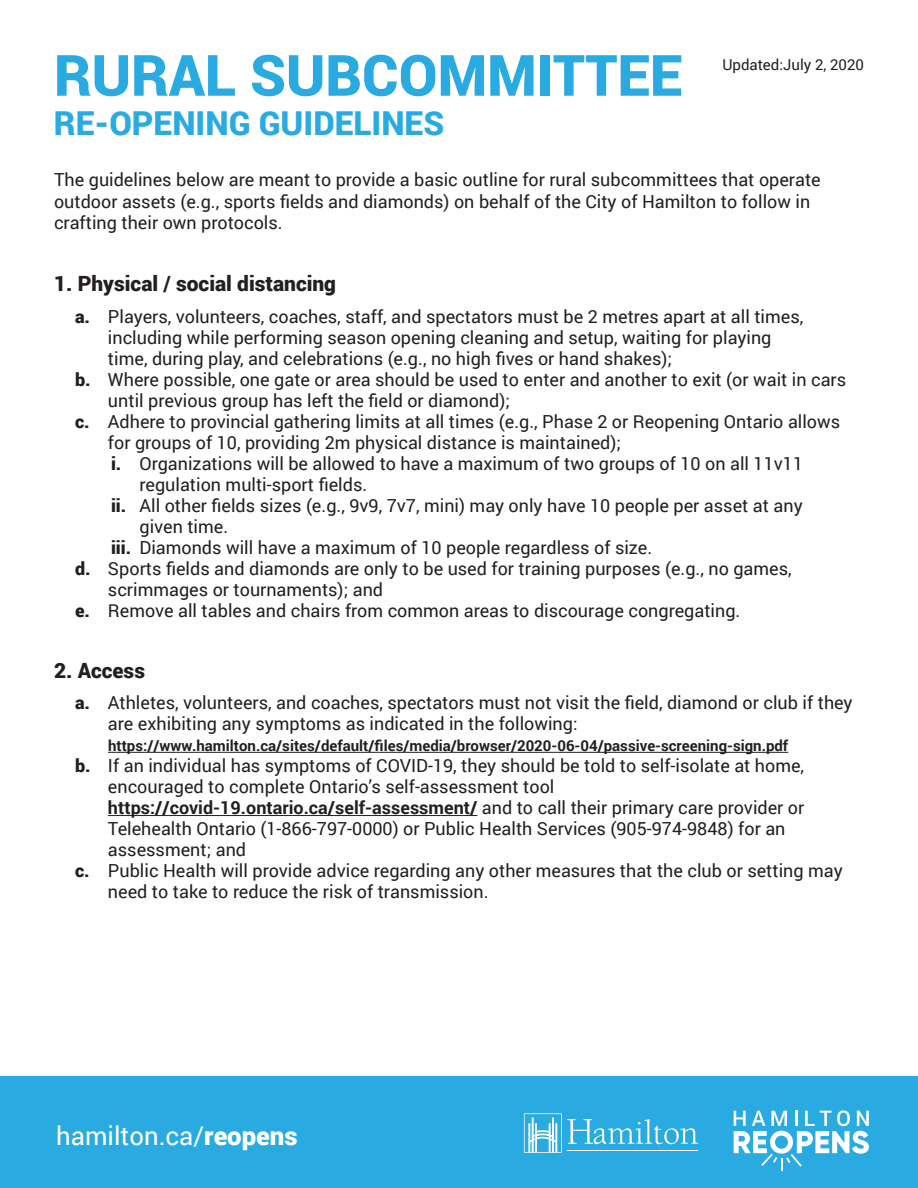
<style>
.page{position:relative;width:918px;height:1188px;background:#fff}
.page>*{position:absolute;margin:0;border:0;box-sizing:border-box;transform-origin:0 0}
.t1{font:900 57px "Roboto";color:#29abe2}
.t2{font:900 33px "Roboto";color:#29abe2}
.t3{font:25.8px "Roboto";color:#fff}
.t4{font:900 21px "Roboto";color:#231f20}
.t5{font:18px/21.6px "Roboto";color:#231f20}
.t6{font:700 18px "Roboto";color:#231f20}
.t7{font:700 15px "Roboto";color:#231f20}
.t8{font:15px "Roboto";color:#231f20}
.s1{font-weight:900}
.s2{font-weight:400}
</style>
<div class="page">
<div style="left:0;top:1076px;width:918px;height:112px;background:#29abe2"></div>
<svg style="left:734px;top:1110px;width:135px;height:61px"></svg>
<svg style="left:524px;top:1113px;width:174px;height:40px"></svg>
<hr style="left:108px;top:752px;width:680px;height:1px;background:#231f20">
<hr style="left:108px;top:815px;width:369px;height:1px;background:#231f20">
<h1 class="t1" style="left:54px;top:35px;width:630px">RURAL SUBCOMMITTEE</h1>
<h2 class="t2" style="left:54px;top:100px;width:392px">RE-OPENING GUIDELINES</h2>
<p class="t5" style="left:54px;top:168px;width:768px">The guidelines below are meant to provide a basic outline for rural subcommittees that operate outdoor assets (e.g., sports fields and diamonds) on behalf of the City of Hamilton to follow in crafting their own protocols.</p>
<p class="t8" style="left:722px;top:54px;width:143px">Updated:July 2, 2020</p>
<p class="t4" style="left:54px;top:269px;width:284px">1. Physical / social distancing</p>
<p class="t5" style="left:75px;top:305px;width:730px"><span class="s1">a.</span> Players, volunteers, coaches, staff, and spectators must be 2 metres apart at all times,</p>
<p class="t5" style="left:108px;top:326px;width:665px">including while performing season opening cleaning and setup, waiting for playing</p>
<p class="t5" style="left:108px;top:347px;width:566px">time, during play, and celebrations (e.g., no high fives or hand shakes);</p>
<p class="t5" style="left:75px;top:368px;width:773px"><span class="s1">b.</span> Where possible, one gate or area should be used to enter and another to exit (or wait in cars</p>
<p class="t5" style="left:108px;top:389px;width:404px">until previous group has left the field or diamond);</p>
<p class="t5" style="left:75px;top:410px;width:767px"><span class="s1">c.</span> Adhere to provincial gathering limits at all times (e.g., Phase 2 or Reopening Ontario allows</p>
<p class="t5" style="left:108px;top:431px;width:515px">for groups of 10, providing 2m physical distance is maintained);</p>
<p class="t5" style="left:111px;top:452px;width:694px"><span class="s1">i.</span> Organizations will be allowed to have a maximum of two groups of 10 on all 11v11</p>
<p class="t5" style="left:139px;top:473px;width:229px">regulation multi-sport fields.</p>
<p class="t5" style="left:111px;top:494px;width:693px"><span class="s1">ii.</span> All other fields sizes (e.g., 9v9, 7v7, mini) may only have 10 people per asset at any</p>
<p class="t5" style="left:139px;top:515px;width:90px">given time.</p>
<p class="t5" style="left:111px;top:536px;width:543px"><span class="s1">iii.</span> Diamonds will have a maximum of 10 people regardless of size.</p>
<p class="t5" style="left:75px;top:557px;width:718px"><span class="s1">d.</span> Sports fields and diamonds are only to be used for training purposes (e.g., no games,</p>
<p class="t5" style="left:108px;top:578px;width:277px">scrimmages or tournaments); and</p>
<p class="t5" style="left:75px;top:599px;width:667px"><span class="s1">e.</span> Remove all tables and chairs from common areas to discourage congregating.</p>
<p class="t4" style="left:54px;top:655px;width:93px">2. Access</p>
<p class="t5" style="left:108px;top:692px;width:746px;line-height:21px;text-indent:-33px"><span class="s1">a.</span> Athletes, volunteers, and coaches, spectators must not visit the field, diamond or club if they are exhibiting any symptoms as indicated in the following:</p>
<p class="t7" style="left:108px;top:735px;width:682px">https://www.hamilton.ca/sites/default/files/media/browser/2020-06-04/passive-screening-sign.pdf</p>
<p class="t5" style="left:75px;top:754px;width:731px"><span class="s1">b.</span> If an individual has symptoms of COVID-19, they should be told to self-isolate at home,</p>
<p class="t5" style="left:108px;top:775px;width:448px">encouraged to complete Ontario’s self-assessment tool</p>
<p class="t6" style="left:108px;top:795px;width:698px">https://covid-19.ontario.ca/self-assessment/ <span class="s2">and to call their primary care provider or</span></p>
<p class="t5" style="left:108px;top:817px;width:679px">Telehealth Ontario (1-866-797-0000) or Public Health Services (905-974-9848) for an</p>
<p class="t5" style="left:108px;top:838px;width:140px">assessment; and</p>
<p class="t5" style="left:75px;top:859px;width:769px"><span class="s1">c.</span> Public Health will provide advice regarding any other measures that the club or setting may</p>
<p class="t5" style="left:108px;top:880px;width:382px">need to take to reduce the risk of transmission.</p>
<h3 class="t3" style="left:56px;top:1117px;width:243px">hamilton.ca/<span class="s1">reopens</span></h3>
</div>
